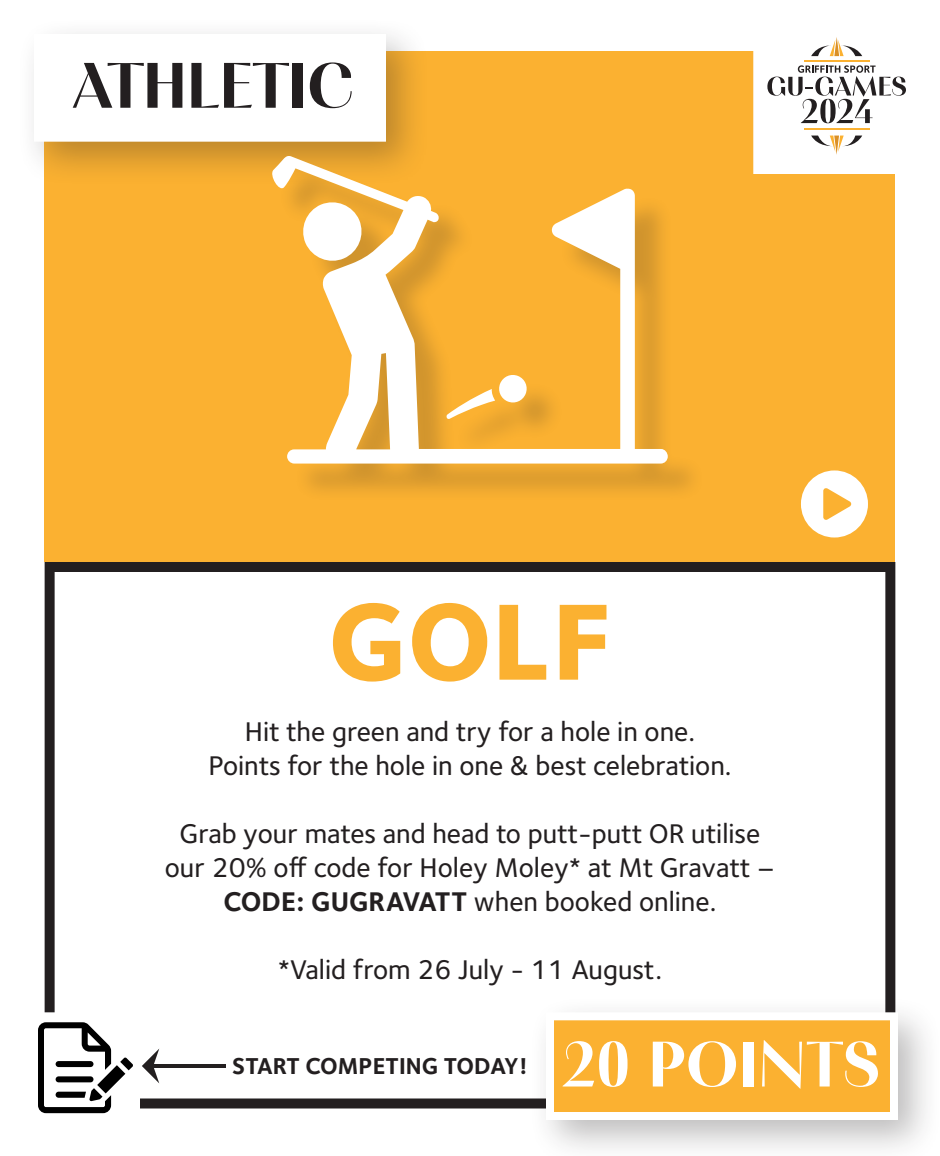
<style>
.page{position:relative;width:940px;height:1156px;background:#fff}
.page>*{position:absolute;margin:0;border:0;box-sizing:border-box;transform-origin:0 0}
.t1{font:800 112.2px "Foundry Sterling";color:#fbb131}
.t2{font:700 64.2px "PF Marlet Display";color:#fff}
.t3{font:700 64.2px "PF Marlet Display";letter-spacing:-.01em;color:#231f20}
.t4{font:500 28px/34px "Foundry Sterling";color:#231f20;text-align:center}
.t5{font:700 23.8px "Foundry Sterling";color:#231f20}
.s1{font-weight:700}
</style>
<div class="page">
<div style="left:45px;top:52px;width:850px;height:510px;background:#fbb131"></div>
<div style="left:45px;top:562px;width:850px;height:546px;border:10px solid #231f20"></div>
<div style="left:529px;top:996px;width:411px;height:160px;background:#231f20;opacity:.3"></div>
<div style="left:546px;top:1012px;width:352px;height:108px;background:#fbb131;border:8px solid #fff"></div>
<div style="left:17px;top:17px;width:414px;height:169px;background:#231f20;opacity:.3"></div>
<div style="left:34px;top:34px;width:352px;height:108px;background:#fff"></div>
<div style="left:34px;top:1012px;width:106px;height:108px;background:#fff"></div>
<svg style="left:38px;top:1022px;width:95px;height:91px"></svg>
<hr style="left:153px;top:1064px;width:73px;height:4px;background:#231f20">
<svg style="left:142px;top:1049px;width:17px;height:34px"></svg>
<div style="left:277px;top:162px;width:428px;height:340px;background:#231f20;opacity:.2"></div>
<svg style="left:269px;top:155px;width:399px;height:309px"></svg>
<svg style="left:299px;top:198px;width:66px;height:67px"></svg>
<svg style="left:446px;top:373px;width:83px;height:46px"></svg>
<svg style="left:801px;top:470px;width:67px;height:68px"></svg>
<div style="left:753px;top:22px;width:153px;height:152px;background:#fff"></div>
<svg style="left:811px;top:136px;width:51px;height:19px"></svg>
<svg style="left:811px;top:37px;width:51px;height:19px"></svg>
<svg style="left:767px;top:65px;width:139px;height:58px"></svg>
<hr style="left:804px;top:60px;width:65px;height:1px;background:#fbb131">
<hr style="left:804px;top:129px;width:65px;height:1px;background:#fbb131">
<p class="t3" style="left:72px;top:44px;width:284px">ATHLETIC</p>
<p class="t1" style="left:328px;top:572px;width:285px">GOLF</p>
<p class="t4" style="left:245px;top:715px;width:452px">Hit the green and try for a hole in one.</p>
<p class="t4" style="left:208px;top:749px;width:525px">Points for the hole in one &amp; best celebration.</p>
<p class="t4" style="left:165px;top:817px;width:612px">Grab your mates and head to putt-putt OR utilise our 20% off code for Holey Moley* at Mt Gravatt –<br><span class="s1">CODE: GUGRAVATT</span> when booked online.</p>
<p class="t4" style="left:278px;top:953px;width:386px">*Valid from 26 July - 11 August.</p>
<p class="t5" style="left:232px;top:1052px;width:297px">START COMPETING TODAY!</p>
<p class="t2" style="left:564px;top:1023px;width:318px">20 POINTS</p>
</div>
